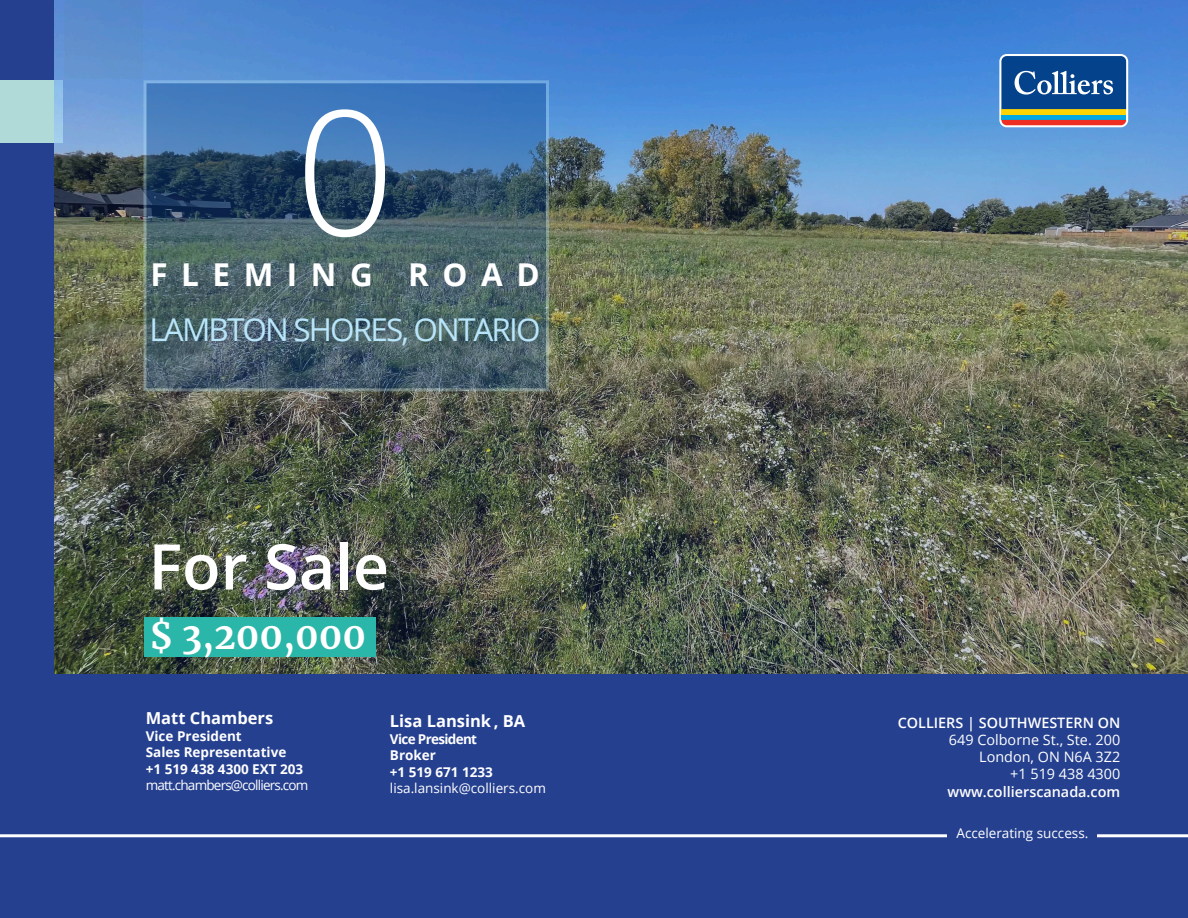
<style>
.page{position:relative;width:1188px;height:918px;background:#25408f}
.page>*{position:absolute;margin:0;border:0;box-sizing:border-box;transform-origin:0 0}
.Body_Text_-_White_CMYK{font:300 174px "Open Sans";color:#fff}
.t1{font:600 63px "Open Sans";color:#fff}
.t2{font:700 36px "Merriweather";color:#fff}
.Body_Text_-_White_CMYK-2{font:31.5px "Open Sans";letter-spacing:-.06em;color:#b9e5fa}
.Body_Text_-_White_CMYK-3{font:700 31.5px "Open Sans";letter-spacing:.43em;color:#fff}
.contact{font:700 16.5px "Open Sans";color:#fff}
.address{font:14.4px/17.2px "Open Sans";color:#fff;text-align:right}
.address-2{font:600 14.4px "Open Sans";color:#fff}
.contact-2{font:700 13.5px "Open Sans";color:#fff}
.contact-3{font:13.5px "Open Sans";color:#fff}
.contact-4{font:13.5px "Open Sans";letter-spacing:-.06em;color:#fff}
.contact-5{font:700 13.5px "Open Sans";letter-spacing:-.05em;color:#fff}
</style>
<div class="page">
<hr style="left:0;top:834px;width:1188px;height:3px;background:#fff">
<div style="left:948px;top:828px;width:149px;height:10px;background:#25408f"></div>
<div style="left:0;top:80px;width:63px;height:63px;background:#afdad7"></div>
<img style="left:54px;top:0;width:1134px;height:674px">
<svg style="left:143px;top:80px;width:406px;height:311px;background:#43657e"></svg>
<div style="left:144px;top:617px;width:232px;height:40px;background:#2ab6a9"></div>
<svg style="left:999px;top:54px;width:129px;height:73px"></svg>
<div style="left:1001px;top:115px;width:125px;height:5px;background:#00a8e4"></div>
<div style="left:1001px;top:109px;width:125px;height:6px;background:#fed503"></div>
<svg style="left:1001px;top:120px;width:125px;height:5px"></svg>
<svg style="left:1001px;top:56px;width:125px;height:53px;background:#215798"></svg>
<p class="Body_Text_-_White_CMYK" style="left:295px;top:53px;width:101px">0</p>
<p class="Body_Text_-_White_CMYK-3" style="left:150px;top:252px;width:391px">FLEMING ROAD</p>
<p class="Body_Text_-_White_CMYK-2" style="left:150px;top:308px;width:393px">LAMBTON SHORES, ONTARIO</p>
<p class="t1" style="left:149px;top:523px;width:242px">For Sale</p>
<p class="t2" style="left:149px;top:611px;width:218px">$ 3,200,000</p>
<p class="contact" style="left:146px;top:707px;width:129px">Matt Chambers</p>
<p class="contact-2" style="left:146px;top:726px;width:97px">Vice President</p>
<p class="contact-2" style="left:146px;top:743px;width:142px">Sales Representative</p>
<p class="contact-2" style="left:146px;top:759px;width:159px">+1 519 438 4300 EXT 203</p>
<p class="contact-4" style="left:146px;top:776px;width:164px">matt.chambers@colliers.com</p>
<p class="contact" style="left:390px;top:709px;width:137px">Lisa Lansink, BA</p>
<p class="contact-5" style="left:390px;top:729px;width:89px">Vice President</p>
<p class="contact-2" style="left:390px;top:746px;width:48px">Broker</p>
<p class="contact-2" style="left:390px;top:762px;width:105px">+1 519 671 1233</p>
<p class="contact-3" style="left:390px;top:779px;width:158px">lisa.lansink@colliers.com</p>
<p class="address-2" style="left:898px;top:712px;width:224px">COLLIERS | SOUTHWESTERN ON</p>
<p class="address" style="left:949px;top:731px;width:173px">649 Colborne St., Ste. 200</p>
<p class="address" style="left:979px;top:748px;width:143px">London, ON N6A 3Z2 +1 519 438 4300</p>
<p class="address-2" style="left:948px;top:782px;width:174px">www.collierscanada.com</p>
<p class="contact-3" style="left:956px;top:824px;width:133px">Accelerating success.</p>
</div>
